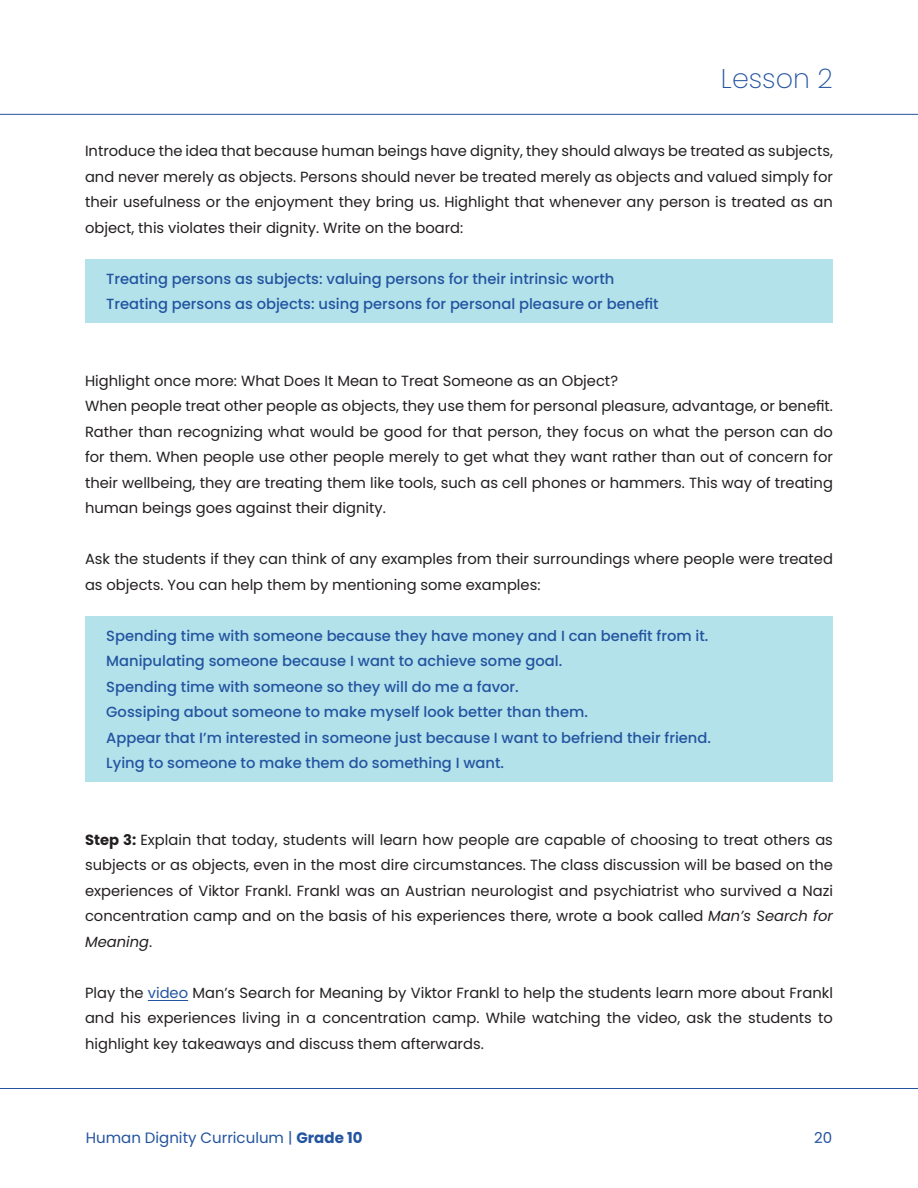
<style>
.page{position:relative;width:918px;height:1188px;background:#fff}
.page>*{position:absolute;margin:0;border:0;box-sizing:border-box;transform-origin:0 0}
.t1{font:200 27px "Poppins";color:#23549f}
.t2{font:15px "Poppins";color:#23549f}
.body{font:14.7px/25.5px "Poppins";color:#231f20;text-align:justify}
.turquoise_boxes{font:500 14.7px "Poppins";color:#23549f}
.s1{font-weight:700}
.s2{font-style:italic}
.s3{color:#23549f}
</style>
<div class="page">
<hr style="left:0;top:114px;width:918px;height:1px;background:#23549f">
<hr style="left:0;top:1088px;width:918px;height:1px;background:#23549f">
<div style="left:85px;top:260px;width:748px;height:37px;background:#b3e2eb"></div>
<div style="left:85px;top:285px;width:748px;height:38px;background:#b3e2eb"></div>
<div style="left:85px;top:617px;width:748px;height:37px;background:#b3e2eb"></div>
<div style="left:85px;top:642px;width:748px;height:38px;background:#b3e2eb"></div>
<div style="left:85px;top:668px;width:748px;height:37px;background:#b3e2eb"></div>
<div style="left:85px;top:693px;width:748px;height:38px;background:#b3e2eb"></div>
<div style="left:85px;top:719px;width:748px;height:37px;background:#b3e2eb"></div>
<div style="left:85px;top:744px;width:748px;height:38px;background:#b3e2eb"></div>
<hr style="left:148px;top:1000px;width:40px;height:1px;background:#23549f">
<h1 class="t1" style="left:721px;top:63px;width:113px">Lesson 2</h1>
<p class="body" style="left:85px;top:138px;width:749px">Introduce the idea that because human beings have dignity, they should always be treated as subjects, and never merely as objects. Persons should never be treated merely as objects and valued simply for their usefulness or the enjoyment they bring us. Highlight that whenever any person is treated as an object, this violates their dignity. Write on the board:</p>
<p class="turquoise_boxes" style="left:106px;top:270px;width:510px">Treating persons as subjects: valuing persons for their intrinsic worth</p>
<p class="turquoise_boxes" style="left:106px;top:295px;width:554px">Treating persons as objects: using persons for personal pleasure or benefit</p>
<p class="body" style="left:85px;top:368px;width:535px">Highlight once more: What Does It Mean to Treat Someone as an Object?</p>
<p class="body" style="left:85px;top:393px;width:749px">When people treat other people as objects, they use them for personal pleasure, advantage, or benefit.<br>Rather than recognizing what would be good for that person, they focus on what the person can do for them. When people use other people merely to get what they want rather than out of concern for their wellbeing, they are treating them like tools, such as cell phones or hammers. This way of treating human beings goes against their dignity.</p>
<p class="body" style="left:85px;top:546px;width:749px">Ask the students if they can think of any examples from their surroundings where people were treated as objects. You can help them by mentioning some examples:</p>
<p class="turquoise_boxes" style="left:106px;top:627px;width:604px">Spending time with someone because they have money and I can benefit from it.</p>
<p class="turquoise_boxes" style="left:106px;top:652px;width:457px">Manipulating someone because I want to achieve some goal.</p>
<p class="turquoise_boxes" style="left:106px;top:678px;width:414px">Spending time with someone so they will do me a favor.</p>
<p class="turquoise_boxes" style="left:106px;top:703px;width:483px">Gossiping about someone to make myself look better than them.</p>
<p class="turquoise_boxes" style="left:106px;top:729px;width:606px">Appear that I’m interested in someone just because I want to befriend their friend.</p>
<p class="turquoise_boxes" style="left:106px;top:754px;width:399px">Lying to someone to make them do something I want.</p>
<p class="body" style="left:85px;top:827px;width:749px"><span class="s1">Step 3:</span> Explain that today, students will learn how people are capable of choosing to treat others as subjects or as objects, even in the most dire circumstances. The class discussion will be based on the experiences of Viktor Frankl. Frankl was an Austrian neurologist and psychiatrist who survived a Nazi concentration camp and on the basis of his experiences there, wrote a book called <span class="s2">Man’s Search for Meaning</span>.</p>
<p class="body" style="left:85px;top:980px;width:749px">Play the <span class="s3">video</span> Man’s Search for Meaning by Viktor Frankl to help the students learn more about Frankl and his experiences living in a concentration camp. While watching the video, ask the students to highlight key takeaways and discuss them afterwards.</p>
<p class="t2" style="left:86px;top:1129px;width:278px">Human Dignity Curriculum | <span class="s1">Grade 10</span></p>
<p class="t2" style="left:814px;top:1129px;width:20px">20</p>
</div>
